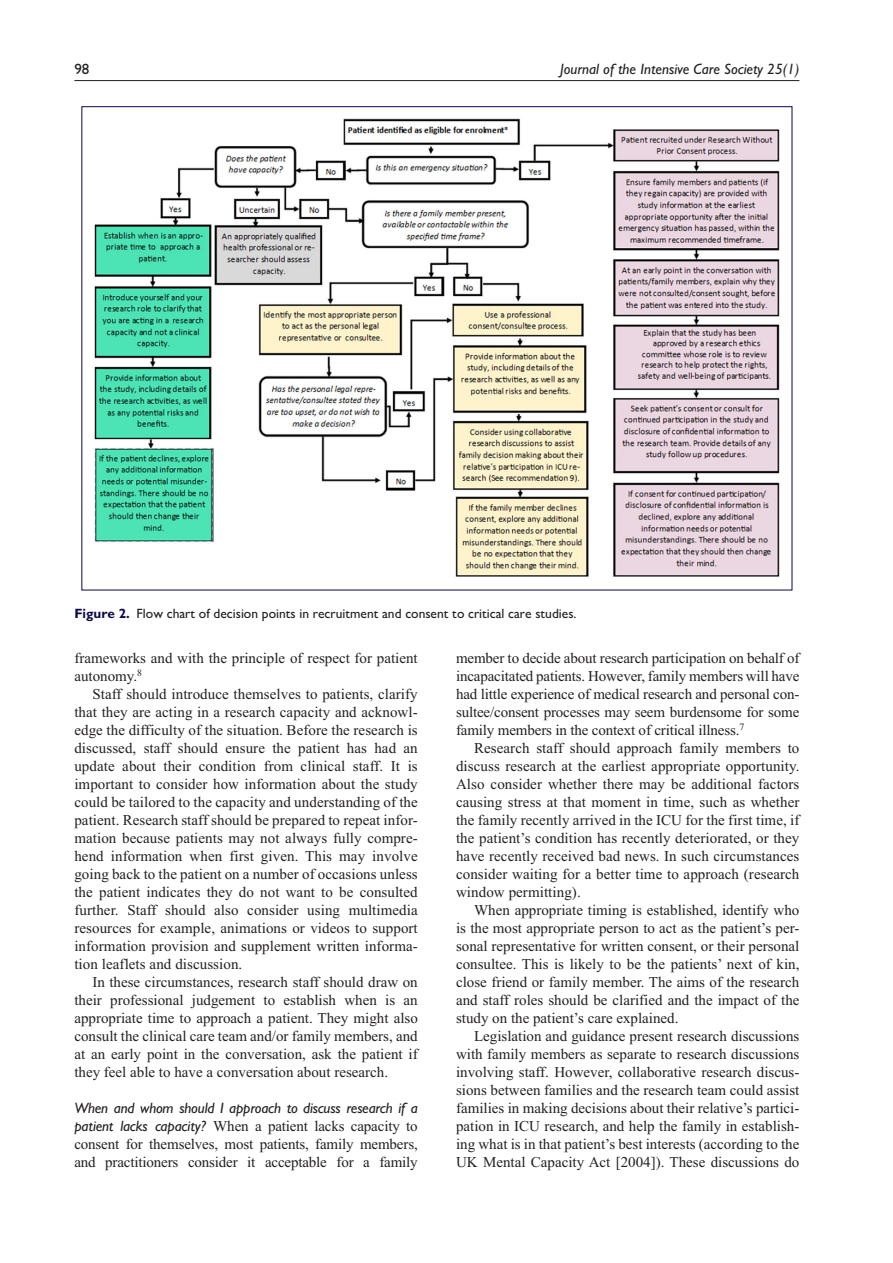
<style>
.page{position:relative;width:893px;height:1263px;background:#fff}
.page>*{position:absolute;margin:0;border:0;box-sizing:border-box;transform-origin:0 0}
.t1{font:15px/18px "Times New Roman";color:#231f20;text-align:justify}
.t2{font:italic 500 15px "Gill Sans MT Pro";letter-spacing:-.01em;color:#231f20}
.t3{font:500 15px "Gill Sans MT Pro";color:#231f20}
.t4{font:500 13.5px "Gill Sans MT Pro";color:#231f20}
.s1{font-weight:700;color:#0c0849}
.s2{font-family:"Gill Sans MT Pro";font-weight:500;font-style:italic}
</style>
<div class="page">
<hr style="left:74px;top:80px;width:725px;height:1px;background:#231f20">
<img style="left:94px;top:118px;width:686px;height:459px">
<p class="t3" style="left:74px;top:60px;width:16px">98</p>
<p class="t2" style="left:560px;top:60px;width:241px">Journal of the Intensive Care Society 25(1)</p>
<p class="t4" style="left:74px;top:606px;width:504px"><span class="s1">Figure 2.</span> Flow chart of decision points in recruitment and consent to critical care studies.</p>
<p class="t1" style="left:74px;top:648px;width:345px">frameworks and with the principle of respect for patient autonomy.<sup>8</sup></p>
<p class="t1" style="left:74px;top:684px;width:345px;text-indent:18px">Staff should introduce themselves to patients, clarify that they are acting in a research capacity and acknowl&shy;edge the difficulty of the situation. Before the research is discussed, staff should ensure the patient has had an update about their condition from clinical staff. It is important to consider how information about the study could be tailored to the capacity and understanding of the patient. Research staff should be prepared to repeat infor&shy;mation because patients may not always fully compre&shy;hend information when first given. This may involve going back to the patient on a number of occasions unless the patient indicates they do not want to be consulted further. Staff should also consider using multimedia resources for example, animations or videos to support information provision and supplement written informa&shy;tion leaflets and discussion.</p>
<p class="t1" style="left:74px;top:972px;width:345px;text-indent:18px">In these circumstances, research staff should draw on their professional judgement to establish when is an appropriate time to approach a patient. They might also consult the clinical care team and/or family members, and at an early point in the conversation, ask the patient if they feel able to have a conversation about research.</p>
<p class="t2" style="left:74px;top:1099px;width:345px">When and whom should I approach to discuss research if a</p>
<p class="t1" style="left:74px;top:1116px;width:345px"><span class="s2">patient lacks capacity?</span> When a patient lacks capacity to consent for themselves, most patients, family members, and practitioners consider it acceptable for a family</p>
<p class="t1" style="left:456px;top:648px;width:345px">member to decide about research participation on behalf of incapacitated patients. However, family members will have had little experience of medical research and personal con&shy;sultee/consent processes may seem burdensome for some family members in the context of critical illness.<sup>7</sup></p>
<p class="t1" style="left:456px;top:738px;width:345px;text-indent:18px">Research staff should approach family members to discuss research at the earliest appropriate opportunity.<br>Also consider whether there may be additional factors causing stress at that moment in time, such as whether the family recently arrived in the ICU for the first time, if the patient’s condition has recently deteriorated, or they have recently received bad news. In such circumstances consider waiting for a better time to approach (research window permitting).</p>
<p class="t1" style="left:456px;top:900px;width:345px;text-indent:18px">When appropriate timing is established, identify who is the most appropriate person to act as the patient’s per&shy;sonal representative for written consent, or their personal consultee. This is likely to be the patients’ next of kin, close friend or family member. The aims of the research and staff roles should be clarified and the impact of the study on the patient’s care explained.</p>
<p class="t1" style="left:456px;top:1026px;width:345px;text-indent:18px">Legislation and guidance present research discussions with family members as separate to research discussions involving staff. However, collaborative research discus&shy;sions between families and the research team could assist families in making decisions about their relative’s partici&shy;pation in ICU research, and help the family in establish&shy;ing what is in that patient’s best interests (according to the UK Mental Capacity Act [2004]). These discussions do</p>
</div>
